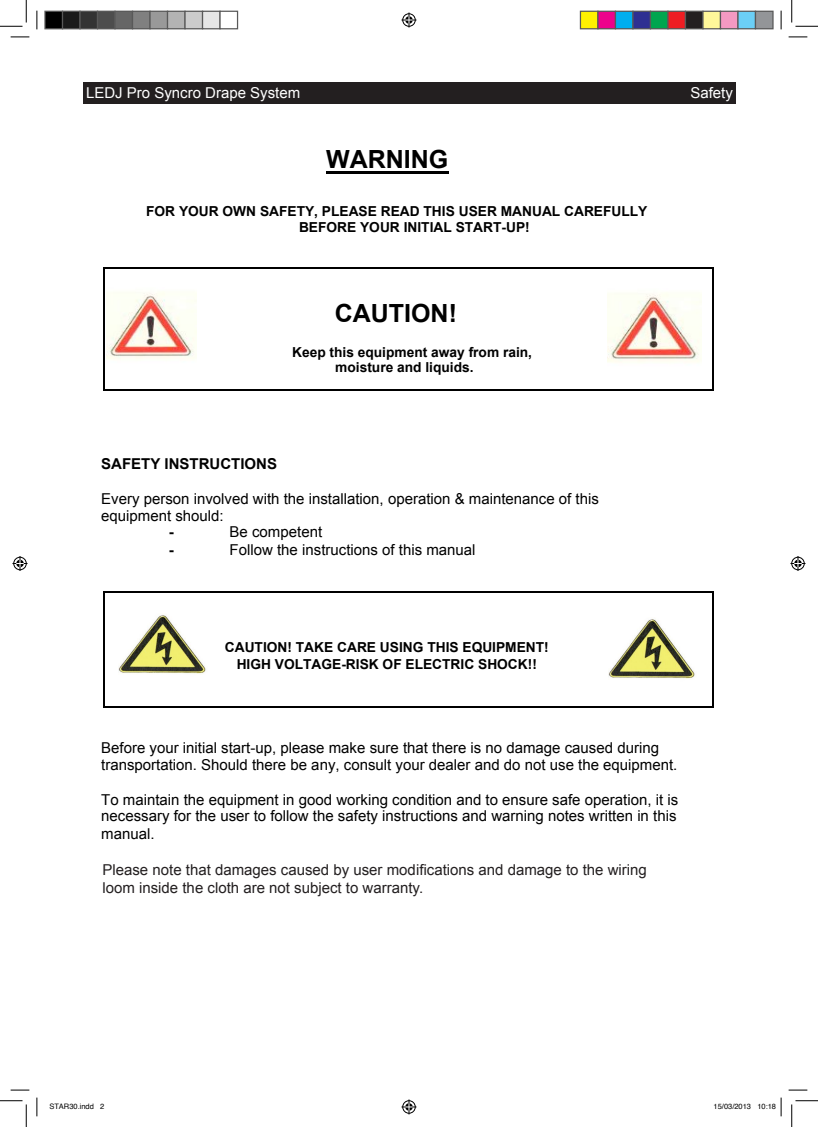
<style>
.page{position:relative;width:818px;height:1127px;background:#fff}
.page>*{position:absolute;margin:0;border:0;box-sizing:border-box;transform-origin:0 0}
.t1{font:700 25px "Arial";color:#000}
.t2{font:15px/16.9px "Arial";color:#000}
.t3{font:15px/18px "Arial";color:#231f20}
.t4{font:15px "Arial";color:#fff}
.t5{font:700 15px "Arial";color:#000}
.t6{font:700 13.75px/16.2px "Arial";color:#000}
.t7{font:7.5px "Helvetica";color:#000}
</style>
<div class="page">
<img style="left:607px;top:292px;width:94px;height:71px">
<img style="left:106px;top:291px;width:90px;height:69px">
<hr style="left:326px;top:171px;width:123px;height:2px;background:#000">
<hr style="left:105px;top:267px;width:607px;height:1px;background:#000">
<hr style="left:104px;top:268px;width:1px;height:121px;background:#000">
<hr style="left:105px;top:389px;width:607px;height:2px;background:#000">
<hr style="left:712px;top:268px;width:2px;height:121px;background:#000">
<hr style="left:105px;top:591px;width:607px;height:1px;background:#000">
<hr style="left:104px;top:592px;width:1px;height:114px;background:#000">
<hr style="left:105px;top:706px;width:607px;height:1px;background:#000">
<hr style="left:712px;top:592px;width:2px;height:114px;background:#000">
<img style="left:119px;top:615px;width:87px;height:59px">
<img style="left:609px;top:619px;width:86px;height:60px">
<div style="left:83px;top:82px;width:653px;height:21px;background:#231f20"></div>
<svg style="left:11px;top:36px;width:18px;height:2px"></svg>
<svg style="left:788px;top:36px;width:19px;height:2px"></svg>
<svg style="left:11px;top:1089px;width:18px;height:1px"></svg>
<svg style="left:788px;top:1089px;width:19px;height:1px"></svg>
<svg style="left:36px;top:11px;width:2px;height:18px"></svg>
<svg style="left:36px;top:1097px;width:2px;height:18px"></svg>
<svg style="left:780px;top:11px;width:2px;height:18px"></svg>
<svg style="left:0;top:0;width:27px;height:27px"></svg>
<svg style="left:0;top:1100px;width:27px;height:26px"></svg>
<svg style="left:791px;top:0;width:27px;height:27px"></svg>
<svg style="left:791px;top:1100px;width:27px;height:26px"></svg>
<svg style="left:401px;top:13px;width:15px;height:15px"></svg>
<svg style="left:401px;top:1099px;width:15px;height:15px"></svg>
<svg style="left:13px;top:556px;width:15px;height:15px"></svg>
<svg style="left:790px;top:556px;width:15px;height:15px"></svg>
<div style="left:45px;top:11px;width:18px;height:18px;background:#000"></div>
<div style="left:44px;top:11px;width:19px;height:18px;border:1px solid #595959"></div>
<div style="left:63px;top:11px;width:17px;height:18px;background:#1a1a1a"></div>
<div style="left:62px;top:11px;width:19px;height:18px;border:1px solid #595959"></div>
<div style="left:80px;top:11px;width:18px;height:18px;background:#333"></div>
<div style="left:79px;top:11px;width:19px;height:18px;border:1px solid #595959"></div>
<div style="left:98px;top:11px;width:17px;height:18px;background:#4d4d4d"></div>
<div style="left:97px;top:11px;width:19px;height:18px;border:1px solid #595959"></div>
<div style="left:115px;top:11px;width:18px;height:18px;background:#666"></div>
<div style="left:114px;top:11px;width:19px;height:18px;border:1px solid #595959"></div>
<div style="left:133px;top:11px;width:17px;height:18px;background:#808080"></div>
<div style="left:132px;top:11px;width:19px;height:18px;border:1px solid #595959"></div>
<div style="left:150px;top:11px;width:18px;height:18px;background:#999"></div>
<div style="left:149px;top:11px;width:19px;height:18px;border:1px solid #595959"></div>
<div style="left:168px;top:11px;width:17px;height:18px;background:#b3b3b3"></div>
<div style="left:167px;top:11px;width:19px;height:18px;border:1px solid #595959"></div>
<div style="left:185px;top:11px;width:18px;height:18px;background:#ccc"></div>
<div style="left:184px;top:11px;width:19px;height:18px;border:1px solid #595959"></div>
<div style="left:203px;top:11px;width:17px;height:18px;background:#e6e6e6"></div>
<div style="left:202px;top:11px;width:19px;height:18px;border:1px solid #595959"></div>
<div style="left:219px;top:11px;width:19px;height:18px;border:1px solid #595959"></div>
<div style="left:580px;top:11px;width:18px;height:18px;background:#fff101"></div>
<div style="left:580px;top:11px;width:18px;height:18px;border:1px solid #595959"></div>
<div style="left:598px;top:11px;width:17px;height:18px;background:#ed028c"></div>
<div style="left:597px;top:11px;width:19px;height:18px;border:1px solid #595959"></div>
<div style="left:615px;top:11px;width:18px;height:18px;background:#00aeef"></div>
<div style="left:615px;top:11px;width:18px;height:18px;border:1px solid #595959"></div>
<div style="left:633px;top:11px;width:17px;height:18px;background:#2e3092"></div>
<div style="left:632px;top:11px;width:19px;height:18px;border:1px solid #595959"></div>
<div style="left:650px;top:11px;width:18px;height:18px;background:#00a54f"></div>
<div style="left:650px;top:11px;width:18px;height:18px;border:1px solid #595959"></div>
<div style="left:668px;top:11px;width:17px;height:18px;background:#ee1d23"></div>
<div style="left:667px;top:11px;width:19px;height:18px;border:1px solid #595959"></div>
<div style="left:685px;top:11px;width:18px;height:18px;background:#231f20"></div>
<div style="left:685px;top:11px;width:18px;height:18px;border:1px solid #595959"></div>
<div style="left:703px;top:11px;width:17px;height:18px;background:#fff79a"></div>
<div style="left:702px;top:11px;width:19px;height:18px;border:1px solid #595959"></div>
<div style="left:720px;top:11px;width:18px;height:18px;background:#f499c2"></div>
<div style="left:720px;top:11px;width:18px;height:18px;border:1px solid #595959"></div>
<div style="left:738px;top:11px;width:17px;height:18px;background:#6bcff6"></div>
<div style="left:737px;top:11px;width:19px;height:18px;border:1px solid #595959"></div>
<div style="left:755px;top:11px;width:18px;height:18px;background:#939598"></div>
<div style="left:755px;top:11px;width:18px;height:18px;border:1px solid #595959"></div>
<svg style="left:780px;top:1097px;width:2px;height:18px"></svg>
<p class="t4" style="left:86px;top:82px;width:216px">LEDJ Pro Syncro Drape System</p>
<p class="t4" style="left:690px;top:82px;width:44px">Safety</p>
<p class="t1" style="left:326px;top:143px;width:124px">WARNING</p>
<p class="t6" style="left:299px;top:203px;width:350px;text-indent:-153px">FOR YOUR OWN SAFETY, PLEASE READ THIS USER MANUAL CAREFULLY<br>BEFORE YOUR INITIAL START-UP!</p>
<p class="t1" style="left:335px;top:297px;width:124px">CAUTION!</p>
<p class="t6" style="left:335px;top:345px;width:198px;line-height:15px;text-indent:-43px">Keep this equipment away from rain, moisture and liquids.</p>
<p class="t5" style="left:101px;top:453px;width:177px">SAFETY INSTRUCTIONS</p>
<p class="t2" style="left:101px;top:490px;width:499px">Every person involved with the installation, operation &amp; maintenance of this</p>
<p class="t2" style="left:101px;top:507px;width:124px">equipment should:</p>
<p class="t5" style="left:169px;top:522px;width:6px">-</p>
<p class="t2" style="left:230px;top:523px;width:94px">Be competent</p>
<p class="t5" style="left:169px;top:539px;width:6px">-</p>
<p class="t2" style="left:230px;top:541px;width:247px">Follow the instructions of this manual</p>
<p class="t6" style="left:225px;top:639px;width:325px;text-align:center">CAUTION! TAKE CARE USING THIS EQUIPMENT!<br>HIGH VOLTAGE-RISK OF ELECTRIC SHOCK!!</p>
<p class="t2" style="left:101px;top:738px;width:578px;line-height:17.5px">Before your initial start-up, please make sure that there is no damage caused during transportation. Should there be any, consult your dealer and do not use the equipment.</p>
<p class="t2" style="left:101px;top:791px;width:578px;text-align:justify">To maintain the equipment in good working condition and to ensure safe operation, it is necessary for the user to follow the safety instructions and warning notes written in this manual.</p>
<p class="t2" style="left:422px;top:860px;width:5px">i</p>
<p class="t2" style="left:477px;top:860px;width:167px">to this equipment are not</p>
<p class="t2" style="left:101px;top:877px;width:132px">subject to warranty.</p>
<p class="t3" style="left:102px;top:860px;width:546px">Please note that damages caused by user modifications and damage to the wiring loom inside the cloth are not subject to warranty.</p>
<p class="t7" style="left:49px;top:1100px;width:57px">STAR30.indd 2</p>
<p class="t7" style="left:713px;top:1100px;width:64px">15/03/2013 10:18</p>
</div>
